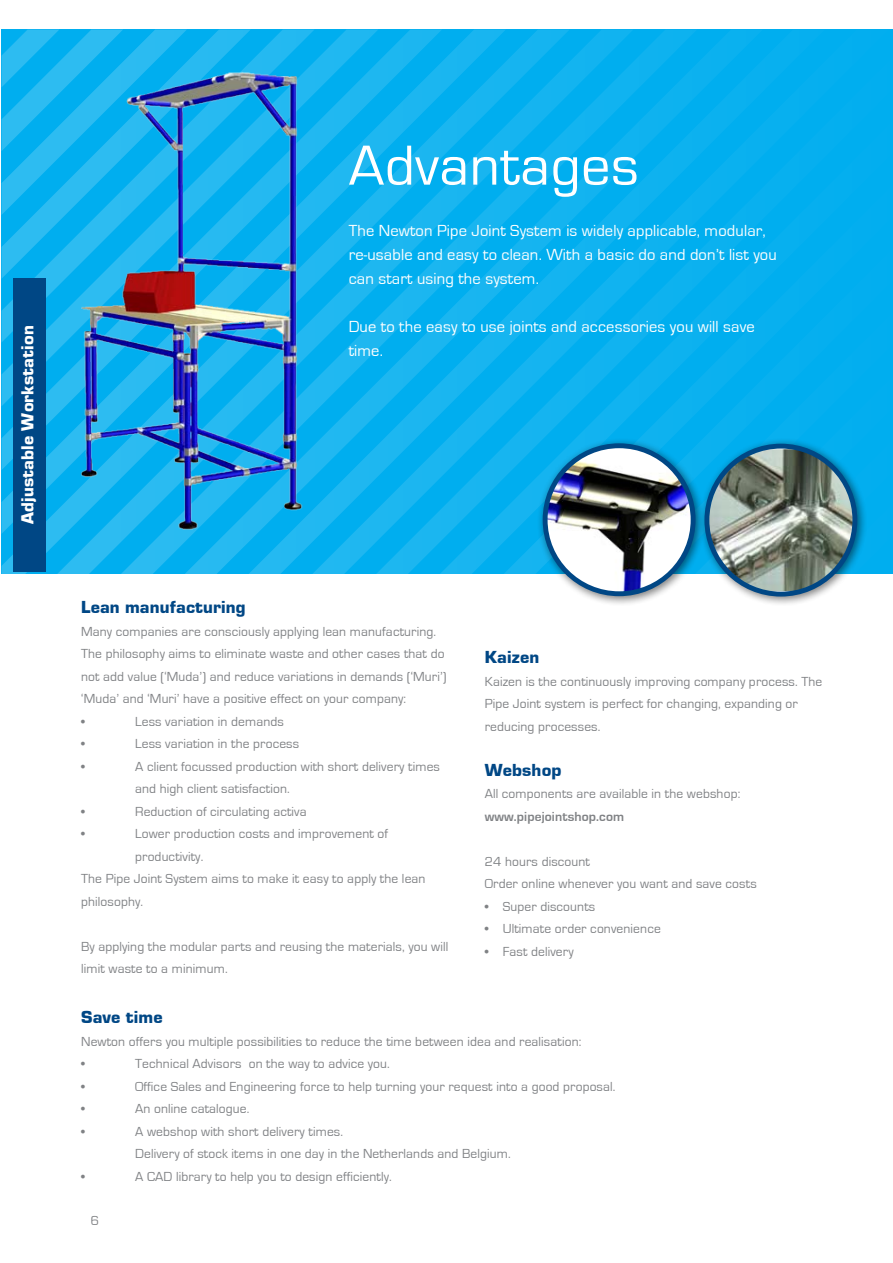
<style>
.page{position:relative;width:893px;height:1263px;background:#fff}
.page>*{position:absolute;margin:0;border:0;box-sizing:border-box;transform-origin:0 0}
.t1{font:58.5px "Eurostile";letter-spacing:.01em;color:#fff}
.t2{font:900 18px "Eurostile";letter-spacing:.01em;color:#004785}
.t3{font:900 18px "Eurostile";letter-spacing:.01em;color:#fff}
.t4{font:16.5px/24px "Eurostile";letter-spacing:.01em;color:#fff}
.t5{font:13.5px/22.5px "Eurostile";letter-spacing:.01em;color:#808285}
.t6{font:700 13.5px "Eurostile";letter-spacing:.01em;color:#808285}
</style>
<div class="page">
<svg style="left:1px;top:30px;width:27px;height:544px;background:#16b4ef"></svg>
<svg style="left:28px;top:30px;width:63px;height:544px;background:#15b4ef"></svg>
<svg style="left:283px;top:30px;width:63px;height:544px;background:#10b2ef"></svg>
<svg style="left:346px;top:30px;width:383px;height:544px;background:#0db1ef"></svg>
<svg style="left:410px;top:68px;width:319px;height:506px;background:#0bb1ef"></svg>
<svg style="left:474px;top:132px;width:255px;height:442px;background:#0ab0ef"></svg>
<svg style="left:538px;top:196px;width:191px;height:241px;background:#08b0ef"></svg>
<svg style="left:602px;top:260px;width:127px;height:177px;background:#07b0ef"></svg>
<div style="left:665px;top:323px;width:64px;height:114px;background:#05afef"></div>
<div style="left:729px;top:30px;width:164px;height:544px;background:#01aeef"></div>
<div style="left:698px;top:437px;width:169px;height:170px;background:#000;opacity:.5"></div>
<img style="left:707px;top:449px;width:148px;height:142px">
<div style="left:704px;top:444px;width:153px;height:152px;border:5px solid #004785;border-radius:50%"></div>
<div style="left:537px;top:437px;width:169px;height:169px;background:#000;opacity:.5"></div>
<img style="left:545px;top:446px;width:148px;height:148px;border-radius:74px">
<div style="left:543px;top:443px;width:152px;height:153px;border:5px solid #004785;border-radius:50%"></div>
<img style="left:54px;top:61px;width:268px;height:482px">
<div style="left:13px;top:279px;width:33px;height:293px;background:#004785"></div>
<h2 class="t3" style="left:18px;top:524px;width:200px;rotate:-90deg">Adjustable Workstation</h2>
<h1 class="t1" style="left:349px;top:134px;width:292px">Advantages</h1>
<p class="t4" style="left:349px;top:219px;width:430px">The Newton Pipe Joint System is widely applicable, modular, re-usable and easy to clean. With a basic do and don’t list you can start using the system.</p>
<p class="t4" style="left:349px;top:315px;width:408px">Due to the easy to use joints and accessories you will save time.</p>
<h2 class="t2" style="left:81px;top:597px;width:166px">Lean manufacturing</h2>
<p class="t5" style="left:81px;top:620px;width:367px">Many companies are consciously applying lean manufacturing.<br>The philosophy aims to eliminate waste and other cases that do not add value (‘Muda’) and reduce variations in demands (‘Muri’) ‘Muda’ and ‘Muri’ have a positive effect on your company:<br>•</p>
<p class="t5" style="left:135px;top:710px;width:150px">Less variation in demands</p>
<p class="t5" style="left:81px;top:733px;width:5px">•</p>
<p class="t5" style="left:135px;top:733px;width:166px">Less variation in the process</p>
<p class="t5" style="left:81px;top:755px;width:5px">•</p>
<p class="t5" style="left:135px;top:755px;width:306px">A client focussed production with short delivery times and high client satisfaction.</p>
<p class="t5" style="left:81px;top:800px;width:5px">•</p>
<p class="t5" style="left:135px;top:800px;width:173px">Reduction of circulating activa</p>
<p class="t5" style="left:81px;top:823px;width:5px">•</p>
<p class="t5" style="left:135px;top:823px;width:254px">Lower production costs and improvement of</p>
<p class="t5" style="left:135px;top:845px;width:70px">productivity.</p>
<p class="t5" style="left:81px;top:868px;width:346px">The Pipe Joint System aims to make it easy to apply the lean</p>
<p class="t5" style="left:81px;top:890px;width:64px">philosophy.</p>
<p class="t5" style="left:81px;top:935px;width:369px">By applying the modular parts and reusing the materials, you will limit waste to a minimum.</p>
<h2 class="t2" style="left:485px;top:647px;width:56px">Kaizen</h2>
<p class="t5" style="left:485px;top:670px;width:339px">Kaizen is the continuously improving company process. The<br>Pipe Joint system is perfect for changing, expanding or reducing processes.</p>
<h2 class="t2" style="left:485px;top:760px;width:78px">Webshop</h2>
<p class="t5" style="left:485px;top:783px;width:257px">All components are available in the webshop:</p>
<p class="t6" style="left:485px;top:809px;width:141px">www.pipejointshop.com</p>
<p class="t5" style="left:485px;top:850px;width:273px">24 hours discount<br>Order online whenever you want and save costs</p>
<p class="t5" style="left:485px;top:895px;width:112px">• Super discounts</p>
<p class="t5" style="left:485px;top:918px;width:178px">• Ultimate order convenience</p>
<p class="t5" style="left:485px;top:940px;width:90px">• Fast delivery</p>
<h2 class="t2" style="left:81px;top:1007px;width:83px">Save time</h2>
<p class="t5" style="left:81px;top:1030px;width:502px">Newton offers you multiple possibilities to reduce the time between idea and realisation: •</p>
<p class="t5" style="left:135px;top:1053px;width:256px">Technical Advisors on the way to advice you.</p>
<p class="t5" style="left:81px;top:1075px;width:5px">•</p>
<p class="t5" style="left:135px;top:1075px;width:482px">Office Sales and Engineering force to help turning your request into a good proposal.</p>
<p class="t5" style="left:81px;top:1098px;width:5px">•</p>
<p class="t5" style="left:135px;top:1098px;width:116px">An online catalogue.</p>
<p class="t5" style="left:81px;top:1120px;width:5px">•</p>
<p class="t5" style="left:135px;top:1120px;width:377px">A webshop with short delivery times.<br>Delivery of stock items in one day in the Netherlands and Belgium.</p>
<p class="t5" style="left:81px;top:1165px;width:5px">•</p>
<p class="t5" style="left:135px;top:1165px;width:258px">A CAD library to help you to design efficiently.</p>
<p class="t5" style="left:91px;top:1209px;width:10px">6</p>
</div>
